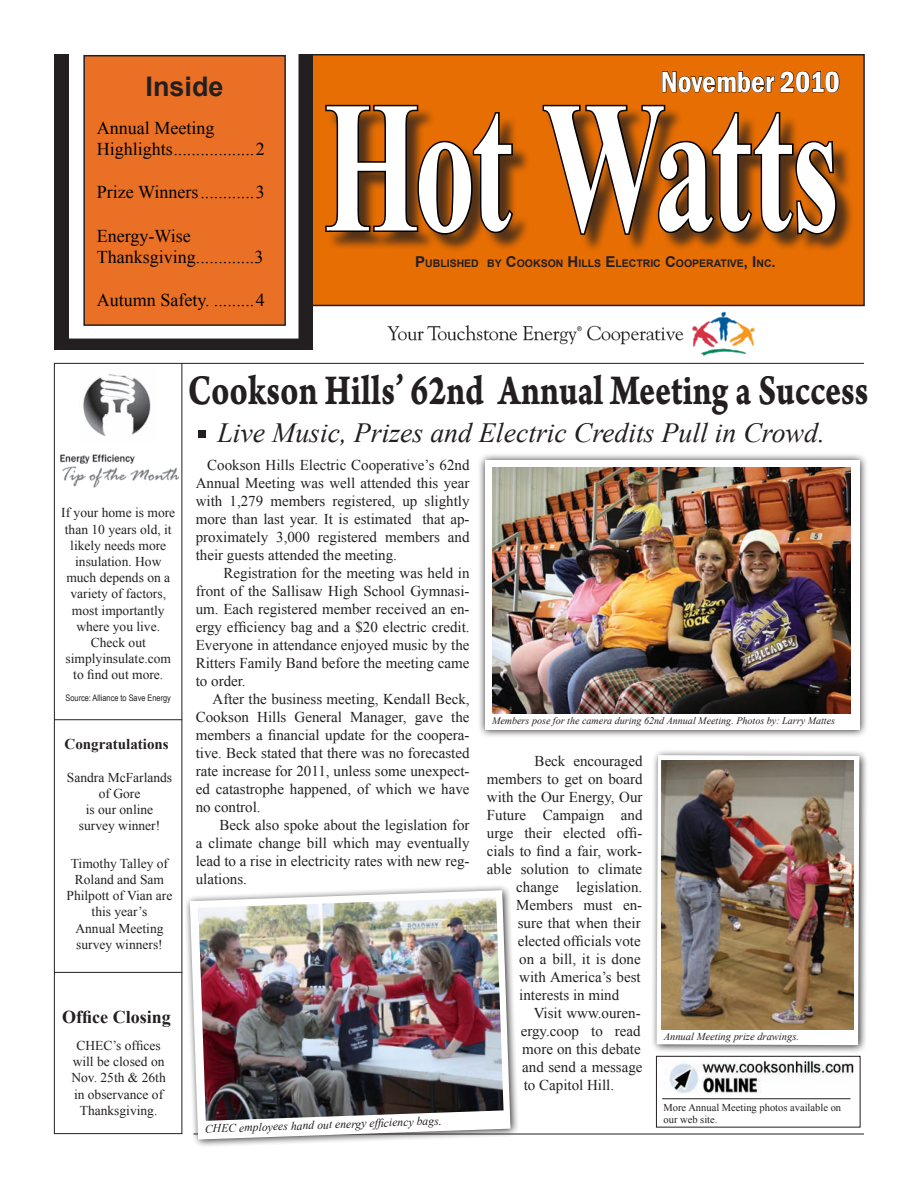
<style>
.page{position:relative;width:918px;height:1188px;background:#fff}
.page>*{position:absolute;margin:0;border:0;box-sizing:border-box;transform-origin:0 0}
.Headline{font:700 187.5px "Times New Roman";letter-spacing:-.03em;color:#fff;scale:.65 1}
.t1{font:45px "Arno Pro Bold Caption";color:#231f20;scale:.76 1}
.t2{font:600 condensed 30px "Franklin Gothic";color:#fff}
.t3{font:italic 27.75px "Times New Roman";color:#231f20}
.Headline-2{font:700 27px "Arial";color:#231f20}
.t4{font:18px "Times New Roman";color:#000}
.t5{font:700 18px "Times New Roman";color:#231f20}
.t6{font:15px/18px "Times New Roman";color:#231f20;text-align:justify}
.t7{font:700 15px "Times New Roman";color:#231f20}
.t8{font:13.5px/16.2px "Times New Roman";color:#231f20;text-align:center}
.t9{font:italic 11.7px "Times New Roman";color:#231f20}
.Subhead_2{font:700 10.5px "Arial";color:#231f20}
.t10{font:10.5px/12.6px "Times New Roman";color:#231f20}
.t11{font:italic 10.5px "Times New Roman";color:#231f20}
.t12{font:italic 10.05px "Times New Roman";color:#231f20}
.t13{font:9px "Arial Narrow";color:#231f20}
.s1{font-size:15px}
.s2{font-size:44.7px}
.s3{font-size:13.2px}
</style>
<div class="page">
<hr style="left:193px;top:1134px;width:671px;height:1px;background:#231f20">
<hr style="left:182px;top:363px;width:1px;height:771px;background:#231f20">
<img style="left:60px;top:454px;width:118px;height:34px">
<hr style="left:54px;top:363px;width:1px;height:771px;background:#231f20">
<div style="left:55px;top:55px;width:809px;height:250px;background:#e76e02"></div>
<div style="left:54px;top:54px;width:811px;height:252px;border:2px solid #231f20"></div>
<div style="left:55px;top:55px;width:258px;height:295px;background:#231f20"></div>
<div style="left:69px;top:52px;width:229px;height:287px;background:#fff"></div>
<div style="left:84px;top:56px;width:201px;height:269px;background:#e97024"></div>
<div style="left:83px;top:55px;width:203px;height:271px;border:2px solid #231f20"></div>
<div style="left:327px;top:107px;width:528px;height:146px;background:#231f20;opacity:.75"></div>
<svg style="left:325px;top:104px;width:190px;height:132px"></svg>
<svg style="left:541px;top:104px;width:297px;height:133px"></svg>
<hr style="left:54px;top:363px;width:810px;height:1px;background:#231f20">
<hr style="left:54px;top:1133px;width:128px;height:1px;background:#231f20">
<hr style="left:54px;top:719px;width:128px;height:1px;background:#231f20">
<hr style="left:54px;top:972px;width:128px;height:1px;background:#231f20">
<svg style="left:662px;top:71px;width:178px;height:22px"></svg>
<svg style="left:652px;top:751px;width:215px;height:301px"></svg>
<svg style="left:657px;top:755px;width:202px;height:290px"></svg>
<img style="left:661px;top:760px;width:192px;height:270px">
<svg style="left:479px;top:454px;width:387px;height:282px;background:#cac9ca"></svg>
<div style="left:485px;top:460px;width:375px;height:270px;background:#fff"></div>
<img style="left:493px;top:468px;width:358px;height:245px">
<div style="left:656px;top:1056px;width:204px;height:71px;border:1px solid #231f20"></div>
<hr style="left:662px;top:1098px;width:188px;height:1px;background:#231f20">
<div style="left:198px;top:430px;width:8px;height:8px;background:#231f20"></div>
<svg style="left:181px;top:881px;width:338px;height:265px"></svg>
<svg style="left:190px;top:890px;width:321px;height:250px"></svg>
<img style="left:198px;top:898px;width:306px;height:223px">
<img style="left:83px;top:374px;width:68px;height:62px">
<svg style="left:692px;top:312px;width:63px;height:43px"></svg>
<svg style="left:387px;top:325px;width:130px;height:15px"></svg>
<svg style="left:523px;top:326px;width:160px;height:18px"></svg>
<img style="left:669px;top:1060px;width:185px;height:33px">
<p class="Headline-2" style="left:146px;top:68px;width:80px">Inside</p>
<p class="t4" style="left:97px;top:115px;width:119px">Annual Meeting</p>
<p class="t4" style="left:97px;top:137px;width:169px">Highlights..................2</p>
<p class="t4" style="left:97px;top:180px;width:169px">Prize Winners............3</p>
<p class="t4" style="left:97px;top:223px;width:95px">Energy-Wise</p>
<p class="t4" style="left:97px;top:245px;width:168px">Thanksgiving.............3</p>
<p class="t4" style="left:97px;top:288px;width:169px">Autumn Safety. .........4</p>
<p class="t2" style="left:661px;top:62px;width:181px">November 2010</p>
<p class="Headline" style="left:324px;top:38px;width:794px">Hot Watts</p>
<p class="Subhead_2" style="left:415px;top:256px;width:362px"><span class="s1">P</span>UBLISHED BY <span class="s1">C</span>OOKSON <span class="s1">H</span> ILLS <span class="s1">E</span> LECTRIC <span class="s1">C</span>OOPERATIVE<span class="s1">, I</span> NC<span class="s1">.</span></p>
<p class="t8" style="left:61px;top:504px;width:115px">If your home is more than 10 years old, it likely needs more</p>
<p class="t8" style="left:66px;top:553px;width:105px">insulation. How much depends on a variety of factors, most importantly where you live.<br>Check out</p>
<p class="t8" style="left:66px;top:650px;width:107px">simplyinsulate.com to find out more.</p>
<p class="t13" style="left:66px;top:691px;width:107px">Source: Alliance to Save Energy</p>
<p class="t7" style="left:65px;top:734px;width:106px">Congratulations</p>
<p class="t8" style="left:67px;top:769px;width:107px">Sandra McFarlands</p>
<p class="t8" style="left:99px;top:785px;width:43px">of Gore</p>
<p class="t8" style="left:86px;top:801px;width:69px">is our online</p>
<p class="t8" style="left:79px;top:818px;width:83px">survey winner!</p>
<p class="t8" style="left:67px;top:855px;width:107px">Timothy Talley of<br>Roland and Sam<br>Philpott of Vian are this year’s</p>
<p class="t8" style="left:75px;top:920px;width:90px">Annual Meeting</p>
<p class="t8" style="left:76px;top:936px;width:88px">survey winners!</p>
<p class="t5" style="left:62px;top:1004px;width:110px">Office Closing</p>
<p class="t8" style="left:71px;top:1037px;width:96px">CHEC’s offices will be closed on<br>Nov. 25th &amp; 26th in observance of<br>Thanksgiving.</p>
<p class="t1" style="left:188px;top:363px;width:897px">Cookson Hills’ 62<span class="s2">nd</span> Annual Meeting a Success</p>
<p class="t3" style="left:217px;top:414px;width:609px">Live Music, Prizes and Electric Credits Pull in Crowd.</p>
<p class="t6" style="left:196px;top:456px;width:275px;text-indent:11px">Cookson Hills Electric Cooperative’s 62nd Annual Meeting was well attended this year with 1,279 members registered, up slightly more than last year. It is estimated that ap&shy;proximately 3,000 registered members and their guests attended the meeting.</p>
<p class="t6" style="left:196px;top:564px;width:275px;text-indent:28px">Registration for the meeting was held in front of the Sallisaw High School Gymnasi&shy;um. Each registered member received an en&shy;ergy efficiency bag and a $20 electric credit.<br>Everyone in attendance enjoyed music by the Ritters Family Band before the meeting came to order.</p>
<p class="t6" style="left:196px;top:690px;width:275px;text-indent:17px">After the business meeting, Kendall Beck, Cookson Hills General Manager, gave the members a financial update for the coopera&shy;tive. Beck stated that there was no forecasted rate increase for 2011, unless some unexpect&shy;ed catastrophe happened, of which we have no control.</p>
<p class="t6" style="left:196px;top:816px;width:275px;text-indent:24px">Beck also spoke about the legislation for a climate change bill which may eventually lead to a rise in electricity rates with new reg&shy;ulations.</p>
<p class="t12" style="left:492px;top:714px;width:345px">Members pose for the camera during 62nd Annual Meeting. Photos by: Larry Mattes</p>
<p class="t6" style="left:535px;top:752px;width:109px">Beck encouraged</p>
<p class="t6" style="left:487px;top:770px;width:157px">members to get on board</p>
<p class="t6" style="left:487px;top:788px;width:157px">with the Our Energy, Our</p>
<p class="t6" style="left:487px;top:806px;width:157px">Future Campaign and</p>
<p class="t6" style="left:487px;top:824px;width:157px">urge their elected offi-</p>
<p class="t6" style="left:487px;top:842px;width:157px">cials to find a fair, work-</p>
<p class="t6" style="left:487px;top:860px;width:157px">able solution to climate</p>
<p class="t6" style="left:516px;top:878px;width:128px">change legislation.</p>
<p class="t6" style="left:516px;top:896px;width:127px">Members must en-</p>
<p class="t6" style="left:518px;top:914px;width:125px">sure that when their</p>
<p class="t6" style="left:518px;top:932px;width:125px">elected officials vote</p>
<p class="t6" style="left:519px;top:950px;width:123px">on a bill, it is done</p>
<p class="t6" style="left:519px;top:968px;width:123px">with America’s best</p>
<p class="t6" style="left:519px;top:986px;width:102px">interests in mind</p>
<p class="t6" style="left:521px;top:1004px;width:123px;text-align:left;text-indent:13px">Visit www.ouren&shy;ergy.coop to read more on this debate and send a message to Capitol Hill.</p>
<p class="t11" style="left:664px;top:1029px;width:137px">Annual Meeting prize drawings.</p>
<p class="t9" style="left:205px;top:1121px;width:239px;rotate:-2deg">CHEC employees hand out energy effi ciency bags<span class="s3">.</span></p>
<p class="t10" style="left:664px;top:1101px;width:179px">More Annual Meeting photos available on our web site.</p>
</div>
